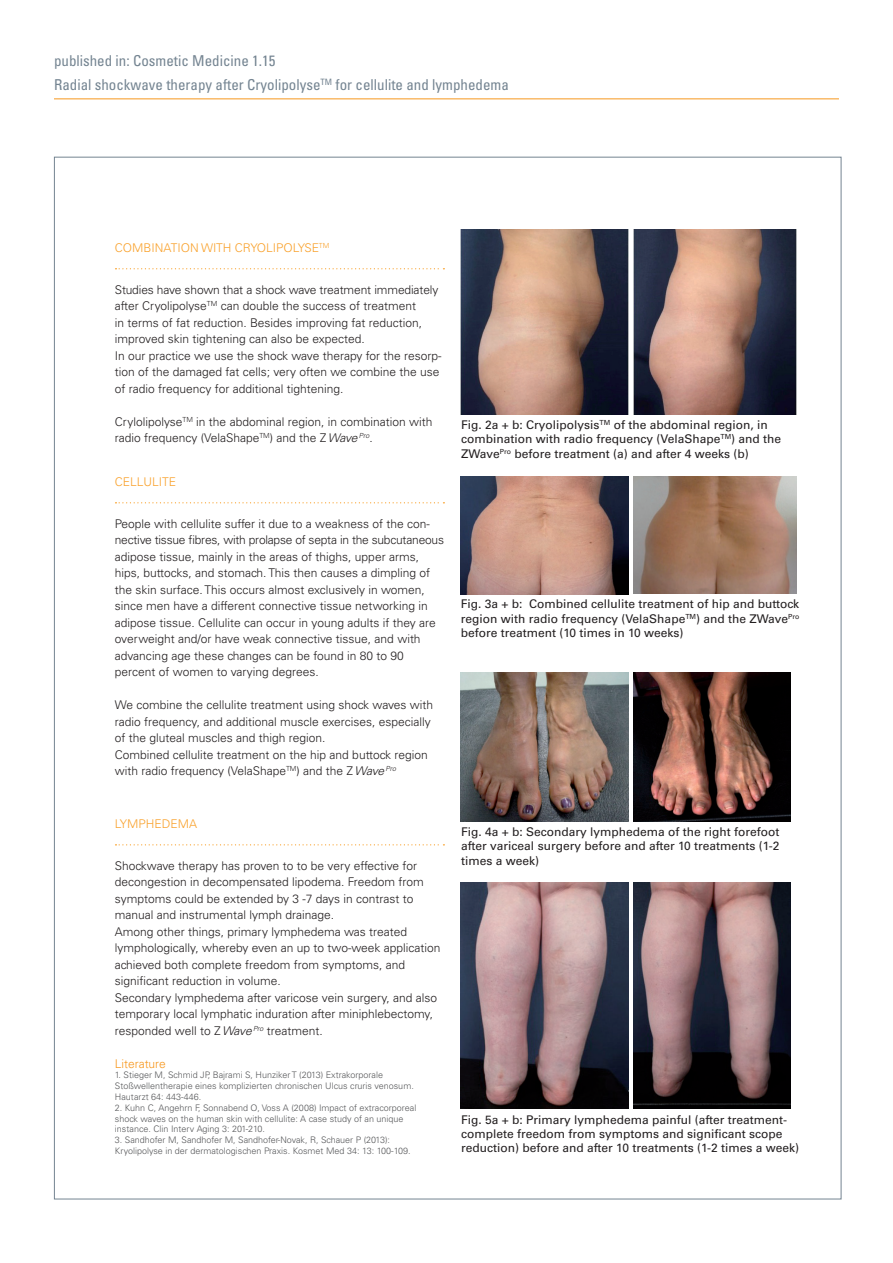
<style>
.page{position:relative;width:893px;height:1263px;background:#fff}
.page>*{position:absolute;margin:0;border:0;box-sizing:border-box;transform-origin:0 0}
.t1{font:condensed 15px/23.5px "Univers";color:#748491}
.t2{font:300 12px/16.5px "Univers LT";color:#231f20}
.t3{font:12px/14.4px "Univers LT";color:#231f20}
.t4{font:300 12px "Univers LT";color:#f9a029}
.t5{font:300 12px "Univers LT";color:#f7971d}
.t6{font:300 9px/10.8px "Univers LT";color:#57585a}
.s1{font-style:italic}
</style>
<div class="page">
<hr style="left:54px;top:98px;width:785px;height:1px;background:#f7971d">
<svg style="left:115px;top:268px;width:329px;height:1px"></svg>
<svg style="left:115px;top:502px;width:329px;height:1px"></svg>
<svg style="left:115px;top:844px;width:329px;height:1px"></svg>
<img style="left:460px;top:230px;width:169px;height:185px">
<img style="left:633px;top:230px;width:163px;height:185px">
<img style="left:461px;top:476px;width:167px;height:118px">
<img style="left:633px;top:476px;width:163px;height:118px">
<img style="left:460px;top:672px;width:168px;height:149px">
<img style="left:633px;top:672px;width:157px;height:149px">
<img style="left:461px;top:883px;width:167px;height:225px">
<img style="left:633px;top:883px;width:158px;height:225px">
<p class="t1" style="left:54px;top:49px;width:456px">published in: Cosmetic Medicine 1.15<br>Radial shockwave therapy after Cryolipolyse<sup>TM</sup> for cellulite and lymphedema</p>
<p class="t4" style="left:115px;top:241px;width:216px">COMBINATION WITH CRYOLIPOLYSE<sup>TM</sup></p>
<p class="t2" style="left:115px;top:281px;width:328px">Studies have shown that a shock wave treatment immediately after Cryolipolyse<sup>TM</sup> can double the success of treatment<br>in terms of fat reduction. Besides improving fat reduction, improved skin tightening can also be expected.<br>In our practice we use the shock wave therapy for the resorp&shy;tion of the damaged fat cells; very often we combine the use of radio frequency for additional tightening.</p>
<p class="t2" style="left:115px;top:413px;width:319px">Crylolipolyse<sup>TM</sup> in the abdominal region, in combination with radio frequency (VelaShape<sup>TM</sup>) and the Z<span class="s1">Wave</span> <sup>Pro</sup>.</p>
<p class="t4" style="left:115px;top:475px;width:63px">CELLULITE</p>
<p class="t2" style="left:115px;top:515px;width:331px">People with cellulite suffer it due to a weakness of the con&shy;nective tissue fibres, with prolapse of septa in the subcutaneous adipose tissue, mainly in the areas of thighs, upper arms, hips, buttocks, and stomach. This then causes a dimpling of the skin surface. This occurs almost exclusively in women, since men have a different connective tissue networking in adipose tissue. Cellulite can occur in young adults if they are overweight and/or have weak connective tissue, and with advancing age these changes can be found in 80 to 90 percent of women to varying degrees.</p>
<p class="t2" style="left:115px;top:697px;width:320px">We combine the cellulite treatment using shock waves with radio frequency, and additional muscle exercises, especially of the gluteal muscles and thigh region.<br>Combined cellulite treatment on the hip and buttock region with radio frequency (VelaShape<sup>TM</sup>) and the Z<span class="s1">Wave</span> <sup>Pro</sup></p>
<p class="t4" style="left:115px;top:817px;width:84px">LYMPHEDEMA</p>
<p class="t2" style="left:115px;top:857px;width:327px">Shockwave therapy has proven to to be very effective for decongestion in decompensated lipodema. Freedom from symptoms could be extended by 3 -7 days in contrast to manual and instrumental lymph drainage.<br>Among other things, primary lymphedema was treated lymphologically, whereby even an up to two-week application achieved both complete freedom from symptoms, and significant reduction in volume.<br>Secondary lymphedema after varicose vein surgery, and also temporary local lymphatic induration after miniphlebectomy, responded well to Z<span class="s1">Wave</span> <sup>Pro</sup> treatment.</p>
<p class="t5" style="left:115px;top:1056px;width:53px">Literature</p>
<p class="t6" style="left:115px;top:1070px;width:300px">1. Stieger M, Schmid JP, Bajrami S, Hunziker T (2013) Extrakorporale<br>Stoßwellentherapie eines komplizierten chronischen Ulcus cruris venosum.<br>Hautarzt 64: 443-446.</p>
<p class="t6" style="left:115px;top:1102px;width:303px">2. Kuhn C, Angehrn F, Sonnabend O, Voss A (2008) Impact of extracorporeal shock waves on the human skin with cellulite: A case study of an unique instance. Clin Interv Aging 3: 201-210.</p>
<p class="t6" style="left:115px;top:1135px;width:297px">3. Sandhofer M, Sandhofer M, Sandhofer-Novak, R, Schauer P (2013):<br>Kryolipolyse in der dermatologischen Praxis. Kosmet Med 34: 13: 100-109.</p>
<p class="t3" style="left:461px;top:418px;width:322px">Fig. 2a + b: Cryolipolysis<sup>TM</sup> of the abdominal region, in combination with radio frequency (VelaShape<sup>TM</sup>) and the<br>ZWave<sup>Pro</sup> before treatment (a) and after 4 weeks (b)</p>
<p class="t3" style="left:461px;top:597px;width:340px;text-align:justify">Fig. 3a + b: Combined cellulite treatment of hip and buttock region with radio frequency (VelaShape<sup>TM</sup>) and the ZWave<sup>Pro </sup>before treatment (10 times in 10 weeks)</p>
<p class="t3" style="left:461px;top:824px;width:320px;text-align:justify">Fig. 4a + b: Secondary lymphedema of the right forefoot after variceal surgery before and after 10 treatments (1-2 times a week)</p>
<p class="t3" style="left:461px;top:1112px;width:339px">Fig. 5a + b: Primary lymphedema painful (after treatment&shy;complete freedom from symptoms and significant scope reduction) before and after 10 treatments (1-2 times a week)</p>
</div>
